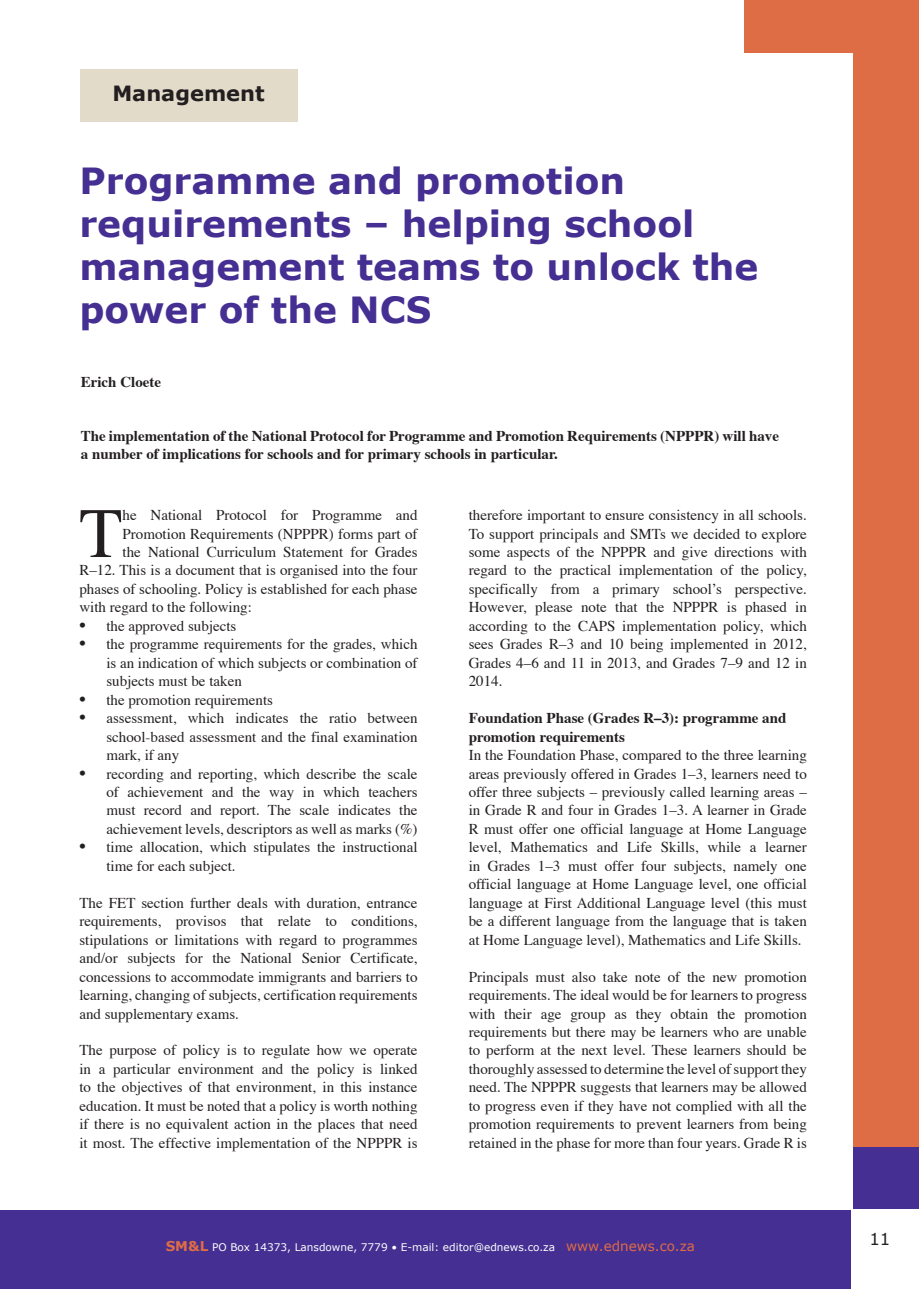
<style>
.page{position:relative;width:919px;height:1289px;background:#fff}
.page>*{position:absolute;margin:0;border:0;box-sizing:border-box;transform-origin:0 0}
.t1{font:70.8px "Times";color:#231f20}
.t2{font:700 36px/43.2px "Verdana";color:#452f92}
.t3{font:700 21px "Verdana";color:#231f20}
.t4{font:16.5px "Verdana";color:#231f20}
.t5{font:15px/18.5px "Times";color:#231f20;text-align:justify}
.t6{font:700 15px/18.5px "Times";color:#231f20}
.t7{font:10.5px "Verdana";color:#fff}
.s1{font-size:18px}
.s2{font-weight:700;font-size:13.5px;color:#de6c45}
.s3{font-size:13.5px;color:#de6c45}
</style>
<div class="page">
<div style="left:744px;top:0;width:174px;height:1288px;background:#de6c45"></div>
<div style="left:847px;top:1147px;width:71px;height:141px;background:#452f92"></div>
<div style="left:0;top:1209px;width:918px;height:79px;background:#452f92"></div>
<div style="left:0;top:53px;width:852px;height:1156px;background:#fff"></div>
<div style="left:851px;top:1209px;width:67px;height:79px;background:#fff"></div>
<div style="left:80px;top:70px;width:217px;height:52px;background:#e3dbc9"></div>
<h3 class="t3" style="left:112px;top:79px;width:154px">Management</h3>
<h2 class="t2" style="left:79px;top:158px;width:680px">Programme and promotion requirements – helping school management teams to unlock the power of the NCS</h2>
<p class="t6" style="left:81px;top:371px;width:82px">Erich Cloete</p>
<p class="t6" style="left:81px;top:425px;width:699px;line-height:18px">The implementation of the National Protocol for Programme and Promotion Requirements (NPPPR) will have a number of implications for schools and for primary schools in particular.</p>
<h1 class="t1" style="left:79px;top:467px;width:45px">T</h1>
<p class="t5" style="left:123px;top:504px;width:296px">he National Protocol for Programme and</p>
<p class="t5" style="left:123px;top:523px;width:296px">Promotion Requirements (NPPPR) forms part of</p>
<p class="t5" style="left:123px;top:541px;width:296px">the National Curriculum Statement for Grades</p>
<p class="t5" style="left:79px;top:560px;width:340px">R–12. This is a document that is organised into the four</p>
<p class="t5" style="left:79px;top:578px;width:340px">phases of schooling. Policy is established for each phase</p>
<p class="t5" style="left:79px;top:597px;width:174px">with regard to the following:</p>
<p class="t5" style="left:79px;top:615px;width:158px"><span class="s1">•</span> the approved subjects</p>
<p class="t5" style="left:106px;top:633px;width:313px;text-indent:-27px"><span class="s1">•</span> the programme requirements for the grades, which is an indication of which subjects or combination of subjects must be taken</p>
<p class="t5" style="left:79px;top:689px;width:195px"><span class="s1">•</span> the promotion requirements</p>
<p class="t5" style="left:106px;top:707px;width:313px;text-indent:-27px"><span class="s1">•</span> assessment, which indicates the ratio between school-based assessment and the final examination mark, if any</p>
<p class="t5" style="left:106px;top:763px;width:313px;text-indent:-27px"><span class="s1">•</span> recording and reporting, which describe the scale of achievement and the way in which teachers must record and report. The scale indicates the achievement levels, descriptors as well as marks (%)</p>
<p class="t5" style="left:106px;top:836px;width:313px;text-indent:-27px"><span class="s1">•</span> time allocation, which stipulates the instructional time for each subject.</p>
<p class="t5" style="left:79px;top:892px;width:340px">The FET section further deals with duration, entrance requirements, provisos that relate to conditions, stipulations or limitations with regard to programmes and/or subjects for the National Senior Certificate, concessions to accommodate immigrants and barriers to learning, changing of subjects, certification requirements and supplementary exams.</p>
<p class="t5" style="left:79px;top:1039px;width:340px">The purpose of policy is to regulate how we operate in a particular environment and the policy is linked to the objectives of that environment, in this instance education. It must be noted that a policy is worth nothing if there is no equivalent action in the places that need it most. The effective implementation of the NPPPR is</p>
<p class="t5" style="left:468px;top:504px;width:340px">therefore important to ensure consistency in all schools.<br>To support principals and SMTs we decided to explore some aspects of the NPPPR and give directions with regard to the practical implementation of the policy, specifically from a primary school’s perspective.<br>However, please note that the NPPPR is phased in according to the CAPS implementation policy, which sees Grades R–3 and 10 being implemented in 2012, Grades 4–6 and 11 in 2013, and Grades 7–9 and 12 in 2014.</p>
<p class="t6" style="left:468px;top:707px;width:319px">Foundation Phase (Grades R–3): programme and promotion requirements</p>
<p class="t5" style="left:468px;top:744px;width:340px">In the Foundation Phase, compared to the three learning areas previously offered in Grades 1–3, learners need to offer three subjects – previously called learning areas – in Grade R and four in Grades 1–3. A learner in Grade R must offer one official language at Home Language level, Mathematics and Life Skills, while a learner in Grades 1–3 must offer four subjects, namely one official language at Home Language level, one official language at First Additional Language level (this must be a different language from the language that is taken at Home Language level), Mathematics and Life Skills.</p>
<p class="t5" style="left:468px;top:966px;width:340px">Principals must also take note of the new promotion requirements. The ideal would be for learners to progress with their age group as they obtain the promotion requirements but there may be learners who are unable to perform at the next level. These learners should be thoroughly assessed to determine the level of support they need. The NPPPR suggests that learners may be allowed to progress even if they have not complied with all the promotion requirements to prevent learners from being retained in the phase for more than four years. Grade R is</p>
<p class="t7" style="left:166px;top:1239px;width:531px"><span class="s2">SM&amp;L</span> PO Box 14373, Lansdowne, 7779 • E-mail: editor@ednews.co.za <span class="s3">www.ednews.co.za</span></p>
<p class="t4" style="left:869px;top:1227px;width:22px">11</p>
</div>
